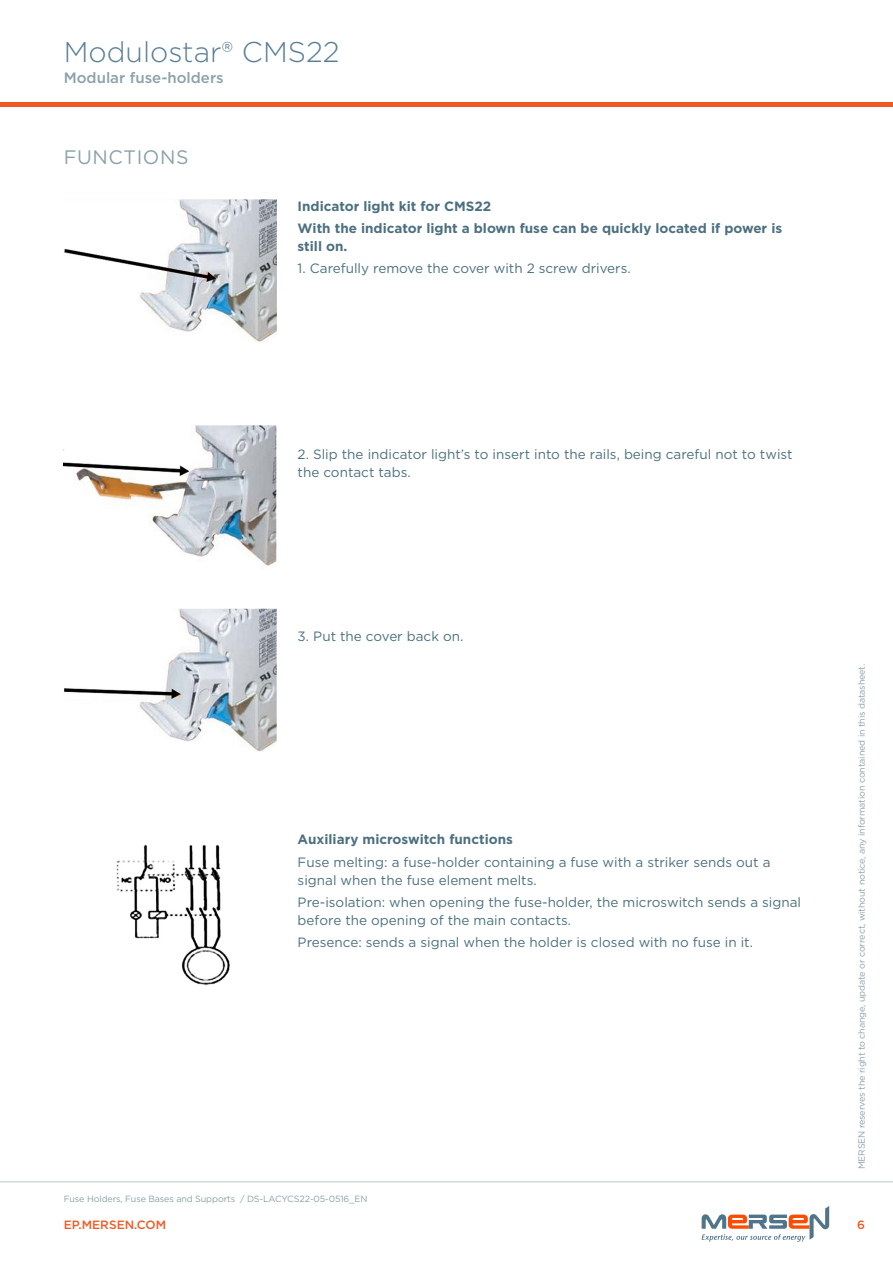
<style>
.page{position:relative;width:893px;height:1263px;background:#fff}
.page>*{position:absolute;margin:0;border:0;box-sizing:border-box;transform-origin:0 0}
.t1{font:300 28.5px "Gotham";color:#587d98}
.t2{font:19.5px "Gotham";letter-spacing:.03em;color:#8ba1a9}
.t3{font:500 15px "Gotham";color:#8ba1a9}
.t4{font:13.5px/18px "Gotham";color:#4c7080}
.t5{font:700 13.5px/22.2px "Gotham";color:#4c7080}
.t6{font:500 12px "Gotham";color:#f15a22}
.t7{font:9px "Gotham";letter-spacing:-.015em;color:#8ba1a9}
</style>
<div class="page">
<hr style="left:0;top:102px;width:893px;height:4px;background:#f15a22">
<hr style="left:0;top:1181px;width:893px;height:1px;background:#bec8cd">
<img style="left:64px;top:200px;width:212px;height:142px">
<img style="left:64px;top:426px;width:212px;height:140px">
<img style="left:64px;top:608px;width:212px;height:143px">
<img style="left:116px;top:844px;width:114px;height:141px">
<svg style="left:702px;top:1206px;width:127px;height:36px"></svg>
<h1 class="t1" style="left:64px;top:34px;width:277px">Modulostar® CMS22</h1>
<p class="t3" style="left:64px;top:68px;width:161px">Modular fuse-holders</p>
<h2 class="t2" style="left:64px;top:145px;width:126px">FUNCTIONS</h2>
<p class="t5" style="left:298px;top:195px;width:486px">Indicator light kit for CMS22<br>With the indicator light a blown fuse can be quickly located if power is</p>
<p class="t5" style="left:298px;top:235px;width:51px">still on.</p>
<p class="t4" style="left:298px;top:259px;width:335px">1. Carefully remove the cover with 2 screw drivers.</p>
<p class="t4" style="left:298px;top:445px;width:496px">2. Slip the indicator light’s to insert into the rails, being careful not to twist the contact tabs.</p>
<p class="t4" style="left:298px;top:627px;width:167px">3. Put the cover back on.</p>
<p class="t5" style="left:298px;top:828px;width:217px">Auxiliary microswitch functions</p>
<p class="t4" style="left:298px;top:852px;width:474px">Fuse melting: a fuse-holder containing a fuse with a striker sends out a signal when the fuse element melts.</p>
<p class="t4" style="left:298px;top:893px;width:505px">Pre-isolation: when opening the fuse-holder, the microswitch sends a signal before the opening of the main contacts.</p>
<p class="t4" style="left:298px;top:933px;width:457px">Presence: sends a signal when the holder is closed with no fuse in it.</p>
<p class="t7" style="left:856px;top:1169px;width:507px;rotate:-90deg">MERSEN reserves the right to change, update or correct, without notice, any information contained in this datasheet.</p>
<p class="t7" style="left:64px;top:1193px;width:305px">Fuse Holders, Fuse Bases and Supports / DS-LACYCS22-05-0516_EN</p>
<p class="t6" style="left:64px;top:1217px;width:104px">EP.MERSEN.COM</p>
<p class="t6" style="left:857px;top:1217px;width:9px">6</p>
</div>
